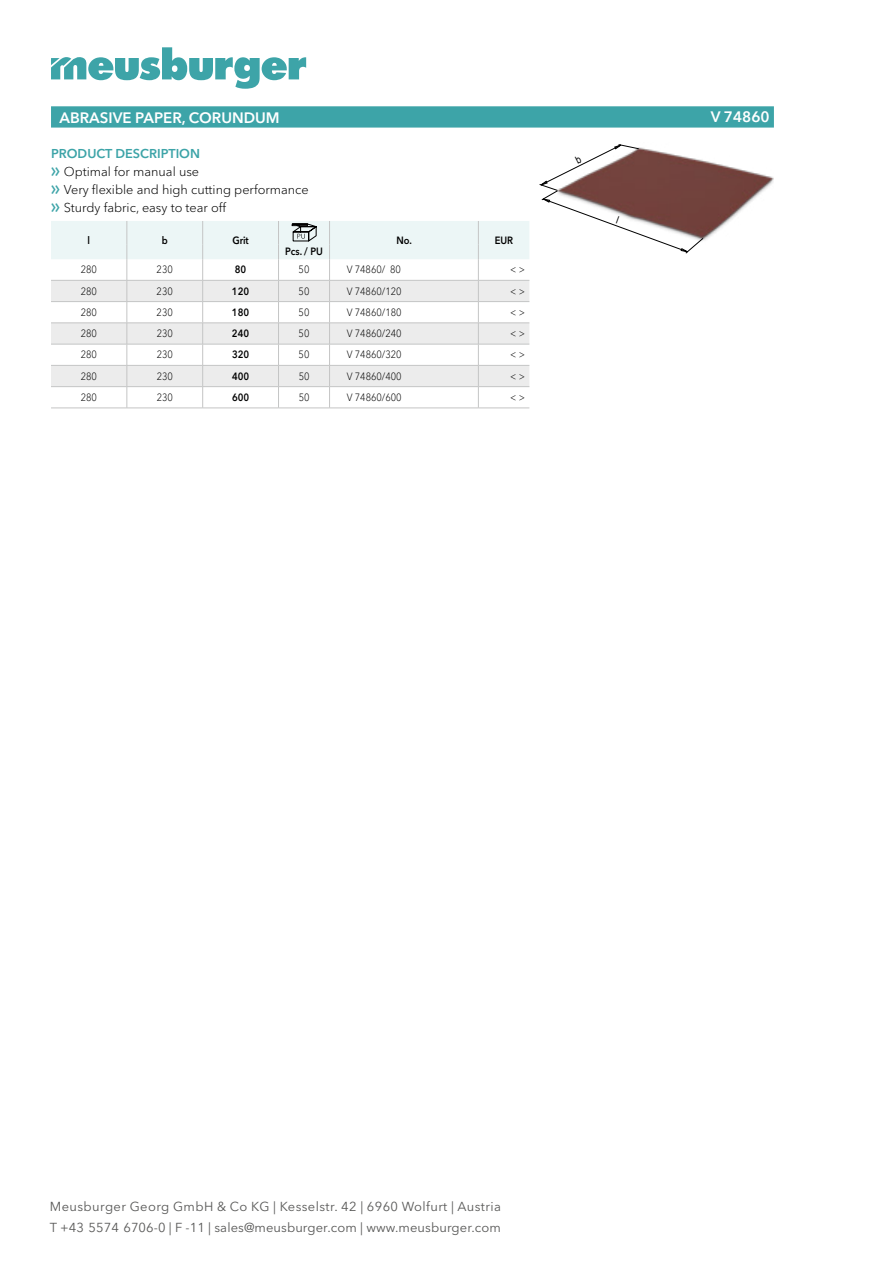
<style>
.page{position:relative;width:893px;height:1263px;background:#fff}
.page>*{position:absolute;margin:0;border:0;box-sizing:border-box;transform-origin:0 0}
.t1{font:600 15px "Avenir Next W1 G";color:#fff}
.t2{font:12.9px/20.7px "Avenir Next W1 G";letter-spacing:.01em;color:#585857}
.t3{font:300 12.75px/18px "Avenir Next W1 G";color:#000}
.t4{font:300 10.5px "Avenir Next W1 G";color:#000;scale:.9 1}
.t5{font:600 10.5px "Avenir Next W1 G";color:#000;scale:.9 1}
.s1{font-weight:600;color:#3da4a8}
.s2{font-family:"Meusburger Sonderzeichen";font-weight:400;color:#3da4a8}
</style>
<div class="page">
<svg style="left:51px;top:47px;width:255px;height:42px"></svg>
<svg style="left:51px;top:106px;width:723px;height:22px;background:#43a7aa"></svg>
<hr style="left:51px;top:408px;width:76px;height:1px;background:#c4c5c5">
<hr style="left:127px;top:408px;width:76px;height:1px;background:#c4c5c5">
<hr style="left:203px;top:408px;width:75px;height:1px;background:#c4c5c5">
<hr style="left:278px;top:408px;width:52px;height:1px;background:#c4c5c5">
<hr style="left:330px;top:408px;width:148px;height:1px;background:#c4c5c5">
<hr style="left:478px;top:408px;width:51px;height:1px;background:#c4c5c5">
<svg style="left:51px;top:221px;width:478px;height:187px"></svg>
<img style="left:703px;top:160px;width:71px;height:81px">
<svg style="left:539px;top:144px;width:164px;height:110px"></svg>
<h1 class="t1" style="left:60px;top:108px;width:222px">ABRASIVE PAPER, CORUNDUM</h1>
<h1 class="t1" style="left:711px;top:108px;width:60px">V 74860</h1>
<p class="t3" style="left:51px;top:145px;width:259px"><span class="s1">PRODUCT DESCRIPTION<br></span><span class="s2">f</span> Optimal for manual use<br><span class="s2">f</span> Very flexible and high cutting performance <span class="s2">f</span> Sturdy fabric, easy to tear off</p>
<p class="t5" style="left:88px;top:234px;width:4px">l</p>
<p class="t5" style="left:162px;top:234px;width:8px">b</p>
<p class="t5" style="left:232px;top:234px;width:20px">Grit</p>
<p class="t5" style="left:396px;top:234px;width:19px">No.</p>
<p class="t5" style="left:495px;top:234px;width:22px">EUR</p>
<p class="t5" style="left:285px;top:245px;width:43px">Pcs. / PU</p>
<p class="t4" style="left:81px;top:263px;width:20px">280</p>
<p class="t4" style="left:157px;top:263px;width:20px">230</p>
<p class="t5" style="left:235px;top:263px;width:14px">80</p>
<p class="t4" style="left:299px;top:263px;width:14px">50</p>
<p class="t4" style="left:347px;top:263px;width:62px">V 74860/ 80</p>
<p class="t4" style="left:510px;top:263px;width:18px">&lt; &gt;</p>
<p class="t4" style="left:81px;top:285px;width:20px">280</p>
<p class="t4" style="left:157px;top:285px;width:20px">230</p>
<p class="t5" style="left:232px;top:285px;width:21px">120</p>
<p class="t4" style="left:299px;top:285px;width:14px">50</p>
<p class="t4" style="left:347px;top:285px;width:63px">V 74860/120</p>
<p class="t4" style="left:510px;top:285px;width:18px">&lt; &gt;</p>
<p class="t4" style="left:81px;top:306px;width:20px">280</p>
<p class="t4" style="left:157px;top:306px;width:20px">230</p>
<p class="t5" style="left:232px;top:306px;width:21px">180</p>
<p class="t4" style="left:299px;top:306px;width:14px">50</p>
<p class="t4" style="left:347px;top:306px;width:63px">V 74860/180</p>
<p class="t4" style="left:510px;top:306px;width:18px">&lt; &gt;</p>
<p class="t4" style="left:81px;top:327px;width:20px">280</p>
<p class="t4" style="left:157px;top:327px;width:20px">230</p>
<p class="t5" style="left:232px;top:327px;width:21px">240</p>
<p class="t4" style="left:299px;top:327px;width:14px">50</p>
<p class="t4" style="left:347px;top:327px;width:63px">V 74860/240</p>
<p class="t4" style="left:510px;top:327px;width:18px">&lt; &gt;</p>
<p class="t4" style="left:81px;top:348px;width:20px">280</p>
<p class="t4" style="left:157px;top:348px;width:20px">230</p>
<p class="t5" style="left:232px;top:348px;width:21px">320</p>
<p class="t4" style="left:299px;top:348px;width:14px">50</p>
<p class="t4" style="left:347px;top:348px;width:63px">V 74860/320</p>
<p class="t4" style="left:510px;top:348px;width:18px">&lt; &gt;</p>
<p class="t4" style="left:81px;top:370px;width:20px">280</p>
<p class="t4" style="left:157px;top:370px;width:20px">230</p>
<p class="t5" style="left:232px;top:370px;width:21px">400</p>
<p class="t4" style="left:299px;top:370px;width:14px">50</p>
<p class="t4" style="left:347px;top:370px;width:63px">V 74860/400</p>
<p class="t4" style="left:510px;top:370px;width:18px">&lt; &gt;</p>
<p class="t4" style="left:81px;top:391px;width:20px">280</p>
<p class="t4" style="left:157px;top:391px;width:20px">230</p>
<p class="t5" style="left:232px;top:391px;width:21px">600</p>
<p class="t4" style="left:299px;top:391px;width:14px">50</p>
<p class="t4" style="left:347px;top:391px;width:63px">V 74860/600</p>
<p class="t4" style="left:510px;top:391px;width:18px">&lt; &gt;</p>
<p class="t2" style="left:50px;top:1196px;width:453px">Meusburger Georg GmbH &amp; Co KG | Kesselstr. 42 | 6960 Wolfurt | Austria<br>T +43 5574 6706-0 | F -11 | sales@meusburger.com | www.meusburger.com</p>
</div>
